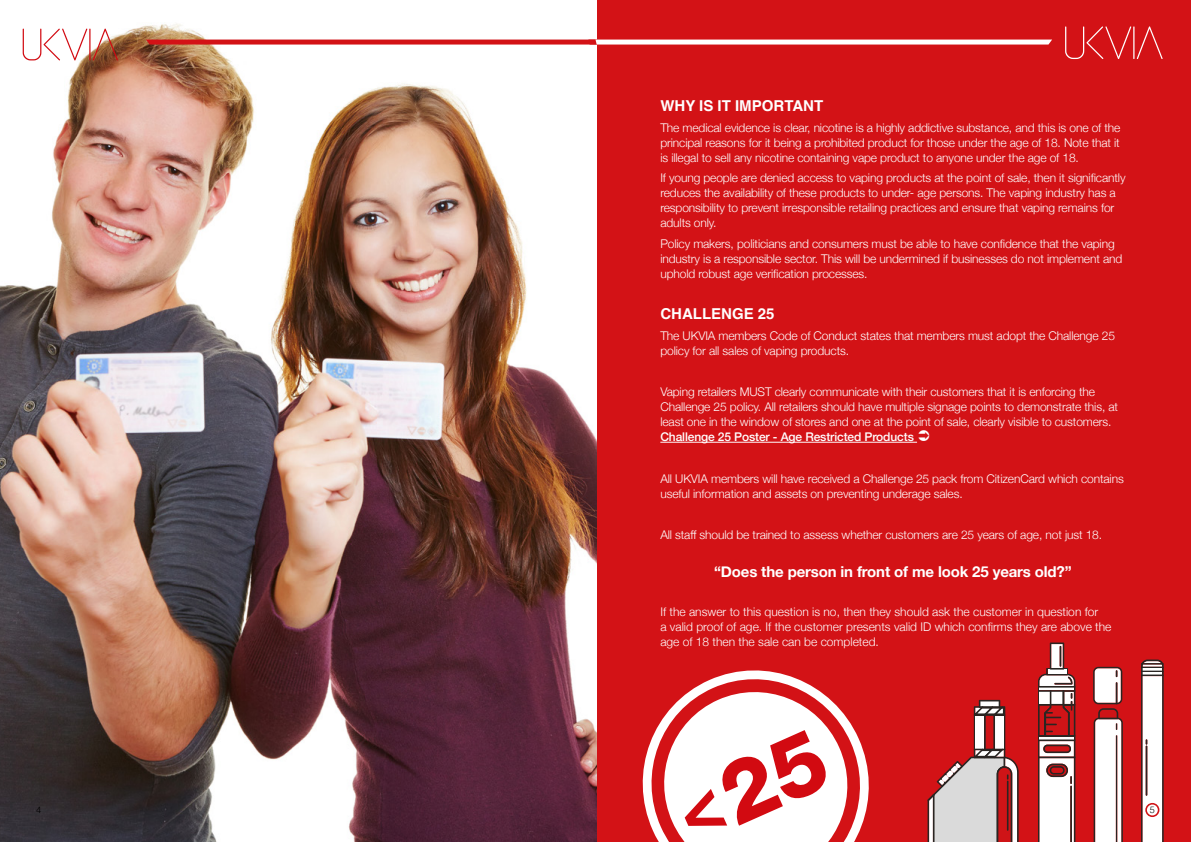
<style>
.page{position:relative;width:1191px;height:842px;background:#fff}
.page>*{position:absolute;margin:0;border:0;box-sizing:border-box;transform-origin:0 0}
.t1{font:700 15px "Helvetica Neue";letter-spacing:-.01em;color:#fff}
.t2{font:700 15px "Helvetica";color:#fff}
.t3{font:300 12px/15px "Helvetica Neue";letter-spacing:-.01em;color:#fff}
.t4{font:500 12px "Helvetica Neue";letter-spacing:-.01em;color:#fff}
.t5{font:300 9px "Helvetica";color:#000}
</style>
<div class="page">
<div style="left:596px;top:0;width:595px;height:842px;background:#d31216"></div>
<hr style="left:660px;top:442px;width:257px;height:1px;background:#fff">
<svg style="left:642px;top:670px;width:227px;height:160px"></svg>
<svg style="left:651px;top:679px;width:209px;height:163px"></svg>
<img style="left:0;top:23px;width:596px;height:819px">
<svg style="left:927px;top:700px;width:91px;height:142px"></svg>
<svg style="left:1141px;top:659px;width:22px;height:183px;background:#dad1d1"></svg>
<svg style="left:1093px;top:667px;width:29px;height:175px;background:#ddc6c6"></svg>
<svg style="left:1038px;top:642px;width:37px;height:200px"></svg>
<svg style="left:23px;top:29px;width:95px;height:31px"></svg>
<svg style="left:146px;top:40px;width:906px;height:5px;background:#e88789"></svg>
<svg style="left:1065px;top:26px;width:97px;height:33px"></svg>
<p class="t2" style="left:660px;top:96px;width:164px">WHY IS IT IMPORTANT</p>
<p class="t3" style="left:660px;top:119px;width:461px;text-align:justify">The medical evidence is clear, nicotine is a highly addictive substance, and this is one of the principal reasons for it being a prohibited product for those under the age of 18. Note that it is illegal to sell any nicotine containing vape product to anyone under the age of 18.</p>
<p class="t3" style="left:660px;top:170px;width:467px">If young people are denied access to vaping products at the point of sale, then it significantly reduces the availability of these products to under- age persons. The vaping industry has a responsibility to prevent irresponsible retailing practices and ensure that vaping remains for adults only.</p>
<p class="t3" style="left:660px;top:235px;width:463px">Policy makers, politicians and consumers must be able to have confidence that the vaping industry is a responsible sector. This will be undermined if businesses do not implement and uphold robust age verification processes.</p>
<p class="t2" style="left:660px;top:305px;width:116px">CHALLENGE 25</p>
<p class="t3" style="left:660px;top:327px;width:456px">The UKVIA members Code of Conduct states that members must adopt the Challenge 25 policy for all sales of vaping products.</p>
<p class="t3" style="left:660px;top:384px;width:459px">Vaping retailers MUST clearly communicate with their customers that it is enforcing the<br>Challenge 25 policy. All retailers should have multiple signage points to demonstrate this, at least one in the window of stores and one at the point of sale, clearly visible to customers.</p>
<p class="t4" style="left:660px;top:427px;width:255px">Challenge 25 Poster - Age Restricted Products</p>
<p class="t3" style="left:660px;top:470px;width:465px">All UKVIA members will have received a Challenge 25 pack from CitizenCard which contains useful information and assets on preventing underage sales.</p>
<p class="t3" style="left:660px;top:526px;width:443px">All staff should be trained to assess whether customers are 25 years of age, not just 18.</p>
<p class="t1" style="left:714px;top:560px;width:359px">“Does the person in front of me look 25 years old?”</p>
<p class="t3" style="left:660px;top:603px;width:453px">If the answer to this question is no, then they should ask the customer in question for<br>a valid proof of age. If the customer presents valid ID which confirms they are above the age of 18 then the sale can be completed.</p>
<p class="t5" style="left:36px;top:802px;width:7px">4</p>
<p class="t5" style="left:1150px;top:802px;width:7px">5</p>
</div>
